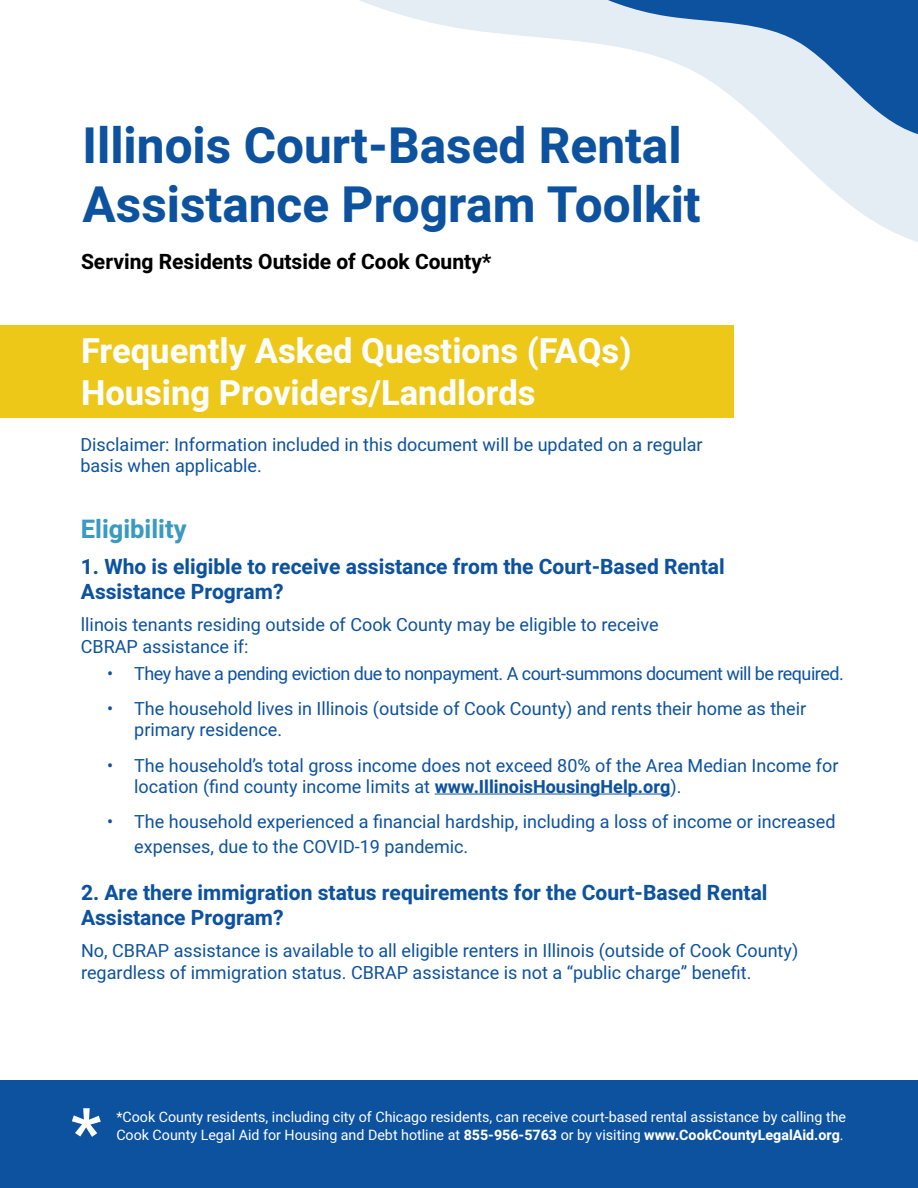
<style>
.page{position:relative;width:918px;height:1188px;background:#fff}
.page>*{position:absolute;margin:0;border:0;box-sizing:border-box;transform-origin:0 0}
.t1{font:700 66px "Heebo";color:#fff}
.t2{font:700 49.5px/59.4px "Heebo";color:#0d529f}
.t3{font:700 34.5px/41.4px "Heebo";color:#fff}
.t4{font:700 25.5px "Heebo";color:#3a9ac0}
.t5{font:700 21px/25.2px "Heebo";color:#0d529f}
.t6{font:700 21px "Heebo";color:#000}
.t7{font:18px/21.6px "Heebo";color:#0d529f}
.t8{font:18px "Heebo";letter-spacing:-.03em;color:#0d529f}
.t9{font:14.25px/18px "Heebo";color:#fff}
.s1{font-weight:700}
</style>
<div class="page">
<div style="left:0;top:1080px;width:918px;height:108px;background:#0d529f"></div>
<svg style="left:359px;top:0;width:375px;height:418px"></svg>
<svg style="left:502px;top:0;width:416px;height:336px"></svg>
<div style="left:0;top:325px;width:733px;height:93px;background:#eec819"></div>
<hr style="left:435px;top:794px;width:235px;height:1px;background:#0d529f">
<h2 class="t2" style="left:83px;top:117px;width:620px">Illinois Court-Based Rental<br>Assistance Program Toolkit</h2>
<p class="t6" style="left:81px;top:247px;width:412px">Serving Residents Outside of Cook County*</p>
<h3 class="t3" style="left:81px;top:331px;width:552px">Frequently Asked Questions (FAQs)<br>Housing Providers/Landlords</h3>
<p class="t7" style="left:80px;top:433px;width:624px">Disclaimer: Information included in this document will be updated on a regular basis when applicable.</p>
<h3 class="t4" style="left:81px;top:511px;width:107px">Eligibility</h3>
<p class="t5" style="left:81px;top:554px;width:645px">1. Who is eligible to receive assistance from the Court-Based Rental<br>Assistance Program?</p>
<p class="t7" style="left:81px;top:614px;width:579px">llinois tenants residing outside of Cook County may be eligible to receive<br>CBRAP assistance if:</p>
<p class="t8" style="left:107px;top:661px;width:738px">• They have a pending eviction due to nonpayment. A court-summons document will be required.</p>
<p class="t7" style="left:134px;top:698px;width:673px;text-indent:-27px">• The household lives in Illinois (outside of Cook County) and rents their home as their primary residence.</p>
<p class="t7" style="left:134px;top:754px;width:706px;text-indent:-27px">• The household’s total gross income does not exceed 80% of the Area Median Income for location (find county income limits at <span class="s1">www.IllinoisHousingHelp.org</span>).</p>
<p class="t7" style="left:134px;top:809px;width:703px;line-height:25.2px;text-indent:-27px">• The household experienced a financial hardship, including a loss of income or increased expenses, due to the COVID-19 pandemic.</p>
<p class="t5" style="left:81px;top:880px;width:688px">2. Are there immigration status requirements for the Court-Based Rental<br>Assistance Program?</p>
<p class="t7" style="left:81px;top:940px;width:719px">No, CBRAP assistance is available to all eligible renters in Illinois (outside of Cook County) regardless of immigration status. CBRAP assistance is not a “public charge” benefit.</p>
<h1 class="t1" style="left:71px;top:1086px;width:32px">*</h1>
<p class="t9" style="left:116px;top:1107px;width:731px">*Cook County residents, including city of Chicago residents, can receive court-based rental assistance by calling the<br>Cook County Legal Aid for Housing and Debt hotline at <span class="s1">855-956-5763</span> or by visiting <span class="s1">www.CookCountyLegalAid.org</span>.</p>
</div>
